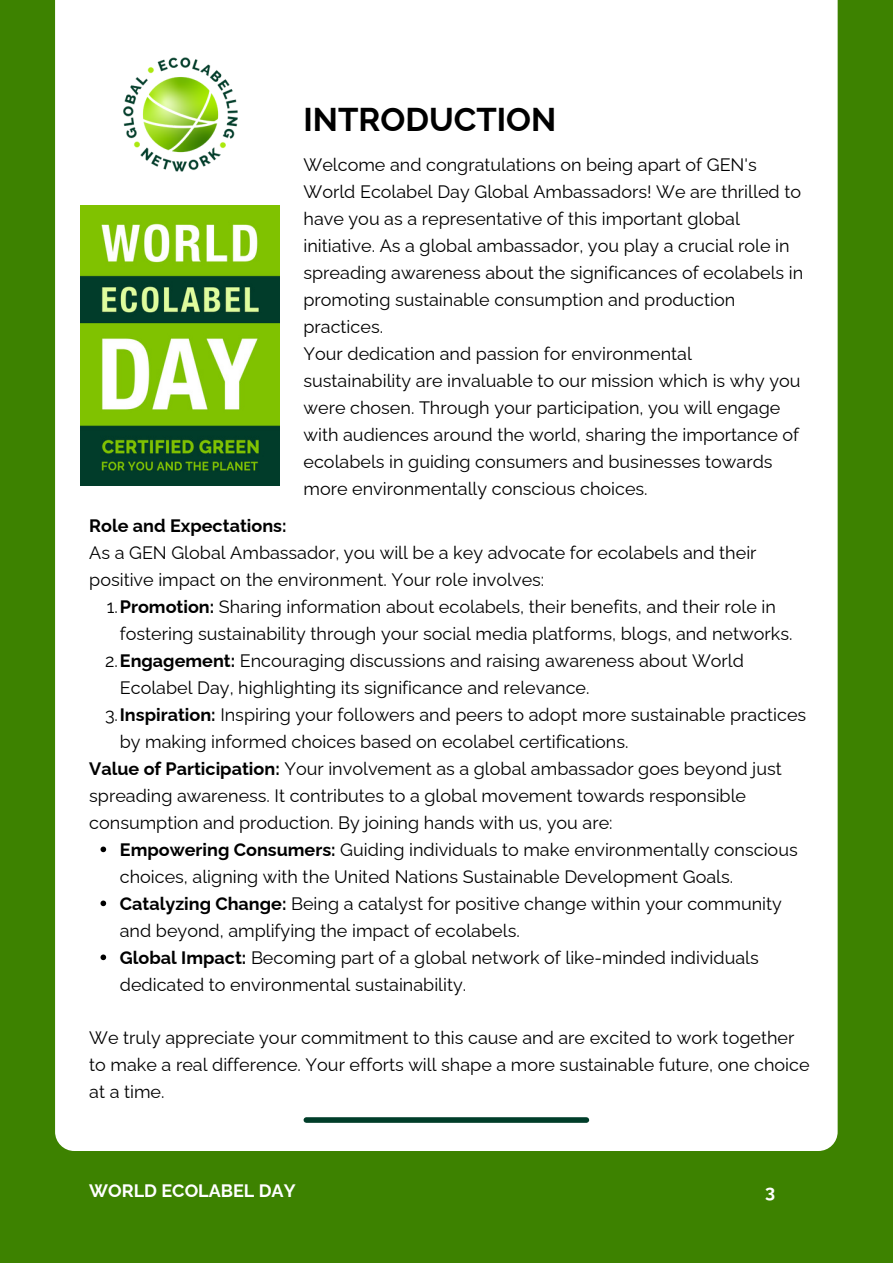
<style>
.page{position:relative;width:893px;height:1264px;background:#fff}
.page>*{position:absolute;margin:0;border:0;box-sizing:border-box;transform-origin:0 0}
.t1{font:700 33px "Raleway";color:#000}
.t2{font:18px/27px "Raleway";color:#000}
.t3{font:700 18px "Raleway";color:#000}
.t4{font:700 18px "Raleway";color:#fff}
.s1{font-weight:700}
</style>
<div class="page">
<div style="left:0;top:0;width:892px;height:1262px;background:#3d8200"></div>
<div style="left:55px;top:0;width:782px;height:1150px;background:#fff"></div>
<div style="left:306px;top:1117px;width:280px;height:5px;background:#003d29"></div>
<img style="left:81px;top:205px;width:199px;height:280px">
<img style="left:120px;top:54px;width:120px;height:121px">
<svg style="left:100px;top:846px;width:6px;height:6px"></svg>
<svg style="left:100px;top:900px;width:6px;height:6px"></svg>
<svg style="left:100px;top:954px;width:6px;height:6px"></svg>
<p class="t1" style="left:303px;top:100px;width:254px">INTRODUCTION</p>
<p class="t2" style="left:303px;top:151px;width:501px">Welcome and congratulations on being apart of GEN's World Ecolabel Day Global Ambassadors! We are thrilled to have you as a representative of this important global initiative. As a global ambassador, you play a crucial role in spreading awareness about the significances of ecolabels in promoting sustainable consumption and production practices.</p>
<p class="t2" style="left:303px;top:340px;width:498px">Your dedication and passion for environmental sustainability are invaluable to our mission which is why you were chosen. Through your participation, you will engage with audiences around the world, sharing the importance of ecolabels in guiding consumers and businesses towards more environmentally conscious choices.</p>
<p class="t3" style="left:89px;top:514px;width:199px">Role and Expectations:</p>
<p class="t2" style="left:89px;top:539px;width:668px">As a GEN Global Ambassador, you will be a key advocate for ecolabels and their positive impact on the environment. Your role involves:</p>
<p class="t2" style="left:120px;top:592px;width:674px;text-indent:-13px">1.<span class="s1">Promotion:</span> Sharing information about ecolabels, their benefits, and their role in fostering sustainability through your social media platforms, blogs, and networks.</p>
<p class="t2" style="left:120px;top:646px;width:625px;text-indent:-15px">2.<span class="s1">Engagement:</span> Encouraging discussions and raising awareness about World<br>Ecolabel Day, highlighting its significance and relevance.</p>
<p class="t2" style="left:120px;top:700px;width:688px;text-indent:-15px">3.<span class="s1">Inspiration:</span> Inspiring your followers and peers to adopt more sustainable practices by making informed choices based on ecolabel certifications.</p>
<p class="t2" style="left:89px;top:754px;width:694px"><span class="s1">Value of Participation:</span> Your involvement as a global ambassador goes beyond just spreading awareness. It contributes to a global movement towards responsible consumption and production. By joining hands with us, you are:</p>
<p class="t2" style="left:120px;top:835px;width:679px"><span class="s1">Empowering Consumers:</span> Guiding individuals to make environmentally conscious choices, aligning with the United Nations Sustainable Development Goals.</p>
<p class="t2" style="left:120px;top:889px;width:663px"><span class="s1">Catalyzing Change:</span> Being a catalyst for positive change within your community and beyond, amplifying the impact of ecolabels.</p>
<p class="t2" style="left:120px;top:943px;width:640px"><span class="s1">Global Impact:</span> Becoming part of a global network of like-minded individuals dedicated to environmental sustainability.</p>
<p class="t2" style="left:89px;top:1024px;width:721px">We truly appreciate your commitment to this cause and are excited to work together to make a real difference. Your efforts will shape a more sustainable future, one choice at a time.</p>
<p class="t4" style="left:89px;top:1179px;width:208px">WORLD ECOLABEL DAY</p>
<p class="t4" style="left:765px;top:1180px;width:12px">3</p>
</div>
